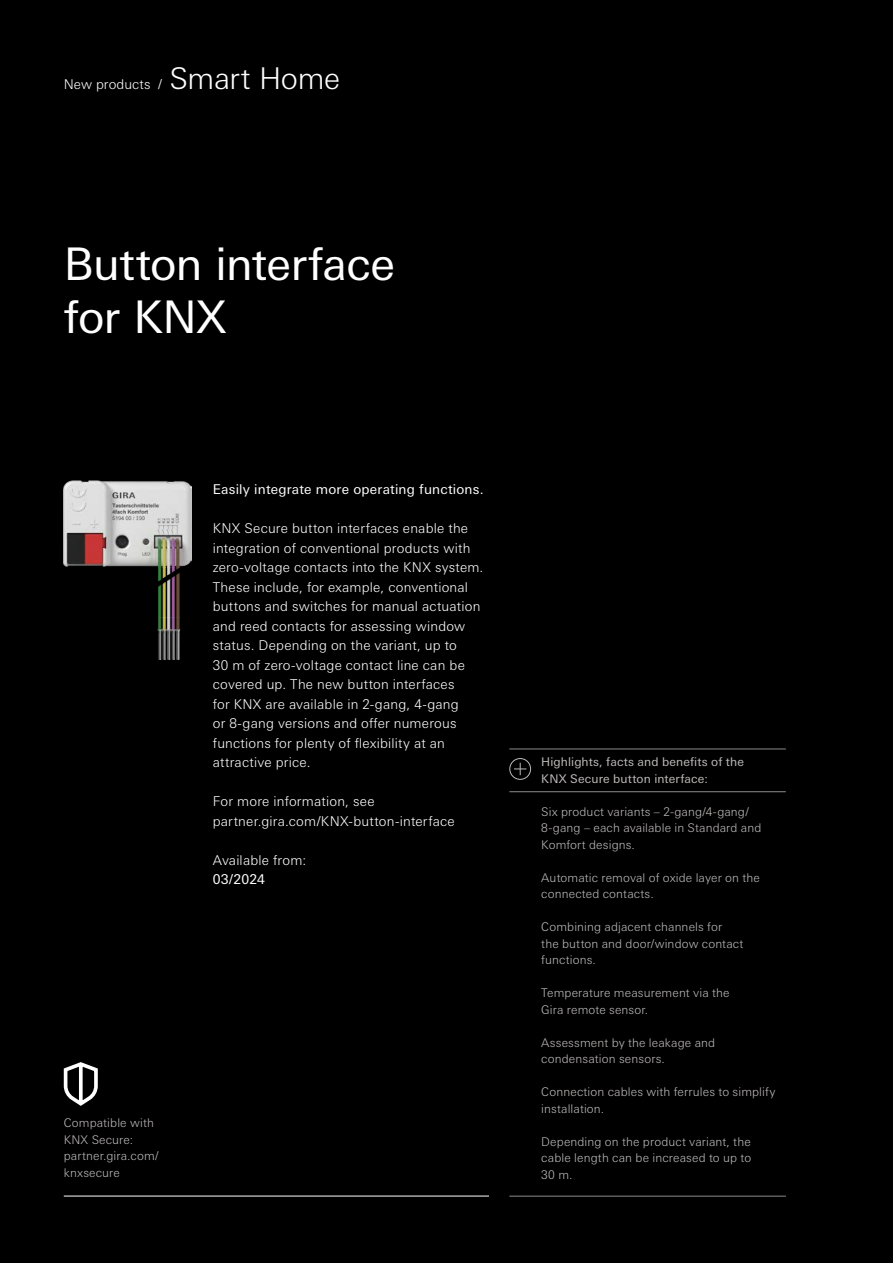
<style>
.page{position:relative;width:893px;height:1263px;background:#000}
.page>*{position:absolute;margin:0;border:0;box-sizing:border-box;transform-origin:0 0}
.t1{font:45px/52.5px "Univers Next W1 G";letter-spacing:-.015em;color:#fff}
.t2{font:300 30px "Univers Next W1 G";letter-spacing:-.01em;color:#fff}
.t3{font:300 13.5px/19.5px "Univers Next W1 G";letter-spacing:.015em;color:#fff}
.t4{font:13.5px "Univers Next W1 G";letter-spacing:.015em;color:#fff}
.t5{font:300 12px/16.5px "Univers Next W1 G";letter-spacing:.01em;color:#bebbba}
.t6{font:12px/16.5px "Univers Next W1 G";letter-spacing:.01em;color:#bebbba}
</style>
<div class="page">
<img style="left:64px;top:480px;width:127px;height:180px">
<hr style="left:64px;top:1196px;width:425px;height:1px;background:#fff">
<hr style="left:509px;top:748px;width:277px;height:1px;background:#8f8d8c">
<hr style="left:509px;top:791px;width:277px;height:1px;background:#8f8d8c">
<hr style="left:509px;top:1196px;width:277px;height:1px;background:#8f8d8c">
<div style="left:509px;top:758px;width:22px;height:22px;border:1px solid #bebbba;border-radius:50%"></div>
<svg style="left:514px;top:763px;width:12px;height:12px"></svg>
<svg style="left:63px;top:1062px;width:35px;height:44px"></svg>
<p class="t3" style="left:64px;top:75px;width:100px">New products /</p>
<h2 class="t2" style="left:170px;top:61px;width:172px">Smart Home</h2>
<h1 class="t1" style="left:64px;top:238px;width:333px">Button interface for KNX</h1>
<p class="t4" style="left:213px;top:482px;width:272px">Easily integrate more operating functions.</p>
<p class="t3" style="left:213px;top:519px;width:272px">KNX Secure button interfaces enable the integration of conventional products with zero-voltage contacts into the KNX system.<br>These include, for example, conventional buttons and switches for manual actuation and reed contacts for assessing window status. Depending on the variant, up to<br>30 m of zero-voltage contact line can be covered up. The new button interfaces<br>for KNX are available in 2-gang, 4-gang<br>or 8-gang versions and offer numerous functions for plenty of flexibility at an attractive price.</p>
<p class="t3" style="left:213px;top:792px;width:243px">For more information, see partner.gira.com/KNX-button-interface</p>
<p class="t3" style="left:213px;top:850px;width:95px">Available from:</p>
<p class="t4" style="left:213px;top:872px;width:54px">03/2024</p>
<p class="t5" style="left:64px;top:1115px;width:96px">Compatible with<br>KNX Secure: partner.gira.com/ knxsecure</p>
<p class="t6" style="left:541px;top:754px;width:204px">Highlights, facts and benefits of the<br>KNX Secure button interface:</p>
<p class="t5" style="left:541px;top:803px;width:222px">Six product variants – 2-gang/4-gang/<br>8-gang – each available in Standard and<br>Komfort designs.</p>
<p class="t5" style="left:541px;top:869px;width:220px">Automatic removal of oxide layer on the connected contacts.</p>
<p class="t5" style="left:541px;top:919px;width:204px">Combining adjacent channels for<br>the button and door/window contact functions.</p>
<p class="t5" style="left:541px;top:985px;width:190px">Temperature measurement via the<br>Gira remote sensor.</p>
<p class="t5" style="left:541px;top:1034px;width:175px">Assessment by the leakage and condensation sensors.</p>
<p class="t5" style="left:541px;top:1084px;width:236px">Connection cables with ferrules to simplify installation.</p>
<p class="t5" style="left:541px;top:1133px;width:211px;text-align:justify">Depending on the product variant, the cable length can be increased to up to 30 m.</p>
</div>
